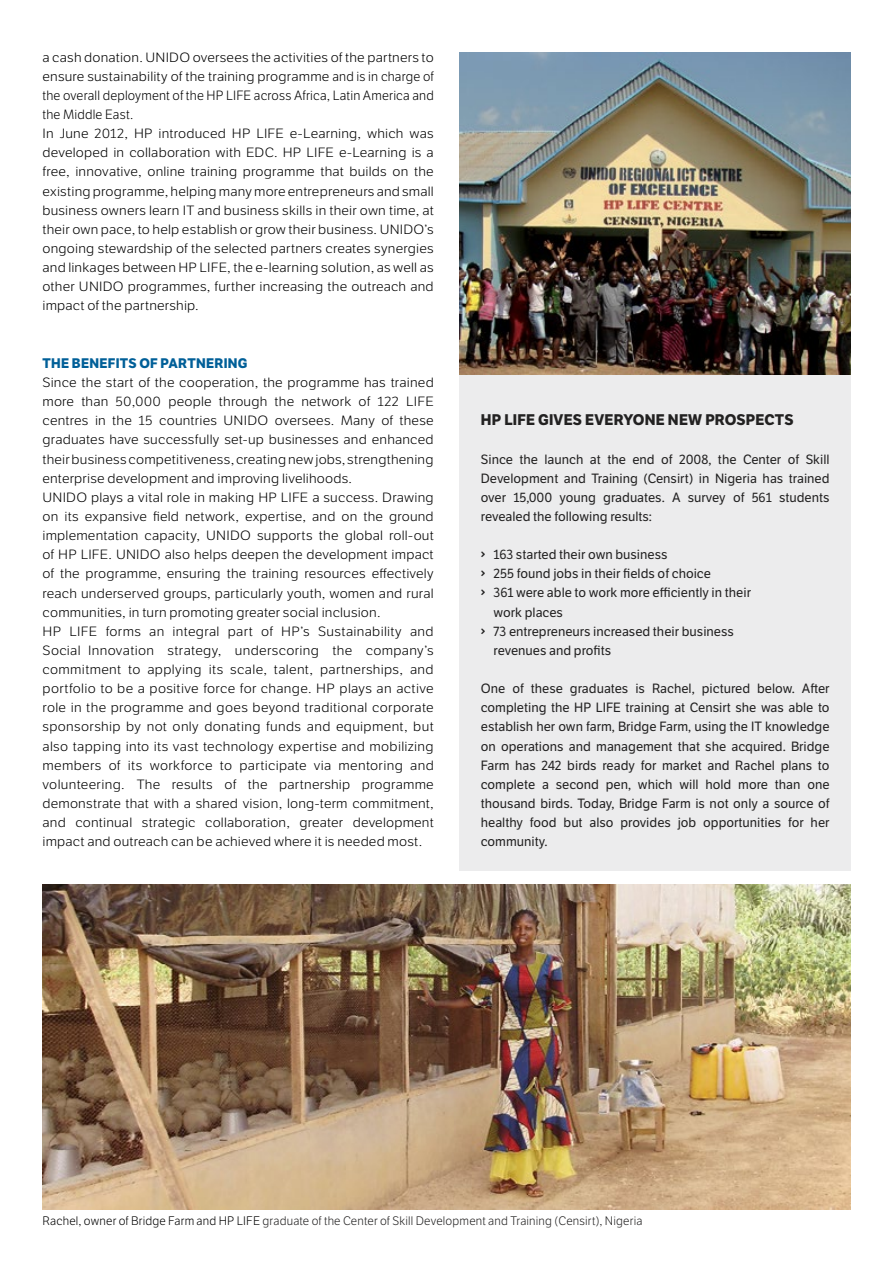
<style>
.page{position:relative;width:893px;height:1263px;background:#fff}
.page>*{position:absolute;margin:0;border:0;box-sizing:border-box;transform-origin:0 0}
.t1{font:700 15px "LFT Etica";letter-spacing:.015em;color:#222121}
.t2{font:700 13.5px "LFT Etica";letter-spacing:.025em;color:#005f98}
.t3{font:300 13.05px/19.2px "LFT Etica";letter-spacing:.015em;color:#000;scale:1.09 1}
.t4{font:13.05px/19.2px "LFT Etica";color:#222121;text-align:justify}
.t5{font:300 12px "LFT Etica";letter-spacing:.015em;color:#222121}
.s1{font-size:18px}
.s2{color:#000}
</style>
<div class="page">
<img style="left:460px;top:52px;width:390px;height:323px">
<img style="left:43px;top:884px;width:807px;height:326px">
<div style="left:460px;top:375px;width:391px;height:496px;background:#ececed"></div>
<p class="t3" style="left:43px;top:48px;width:360px">a cash donation. UNIDO oversees the activities of the partners to ensure sustainability of the training programme and is in charge of the overall deployment of the HP LIFE across Africa, Latin America and the Middle East.<br>In June 2012, HP introduced HP LIFE e-Learning, which was developed in collaboration with EDC. HP LIFE e-Learning is a free, innovative, online training programme that builds on the existing programme, helping many more entrepreneurs and small business owners learn IT and business skills in their own time, at their own pace, to help establish or grow their business. UNIDO’s ongoing stewardship of the selected partners creates synergies and linkages between HP LIFE, the e-learning solution, as well as other UNIDO programmes, further increasing the outreach and impact of the partnership.</p>
<p class="t2" style="left:43px;top:355px;width:206px">THE BENEFITS OF PARTNERING</p>
<p class="t3" style="left:43px;top:373px;width:360px">Since the start of the cooperation, the programme has trained more than 50,000 people through the network of 122 LIFE centres in the 15 countries UNIDO oversees. Many of these graduates have successfully set-up businesses and enhanced their business competitiveness, creating new jobs, strengthening enterprise development and improving livelihoods.<br>UNIDO plays a vital role in making HP LIFE a success. Drawing on its expansive field network, expertise, and on the ground implementation capacity, UNIDO supports the global roll-out of HP LIFE. UNIDO also helps deepen the development impact of the programme, ensuring the training resources effectively reach underserved groups, particularly youth, women and rural communities, in turn promoting greater social inclusion.<br>HP LIFE forms an integral part of HP’s Sustainability and Social Innovation strategy, underscoring the company’s commitment to applying its scale, talent, partnerships, and portfolio to be a positive force for change. HP plays an active role in the programme and goes beyond traditional corporate sponsorship by not only donating funds and equipment, but also tapping into its vast technology expertise and mobilizing members of its workforce to participate via mentoring and volunteering. The results of the partnership programme demonstrate that with a shared vision, long-term commitment, and continual strategic collaboration, greater development impact and outreach can be achieved where it is needed most.</p>
<p class="t1" style="left:481px;top:411px;width:32px">HP LIFE</p>
<p class="t1" style="left:538px;top:411px;width:257px">GIVES EVERYONE NEW PROSPECTS</p>
<p class="t4" style="left:481px;top:450px;width:350px">Since the launch at the end of 2008, the Center of Skill Development and Training (Censirt) in Nigeria has trained over 15,000 young graduates. A survey of 561 students revealed the following results:</p>
<p class="t4" style="left:481px;top:545px;width:188px"><span class="s1">›</span> 163 started their own business</p>
<p class="t4" style="left:481px;top:564px;width:231px"><span class="s1">›</span> 255 found jobs in their fields of choice</p>
<p class="t4" style="left:481px;top:583px;width:272px"><span class="s1">›</span> 361 were able to work more efficiently in their</p>
<p class="t4" style="left:494px;top:603px;width:71px">work places</p>
<p class="t4" style="left:481px;top:622px;width:254px"><span class="s1">›</span> 73 entrepreneurs increased their business</p>
<p class="t4" style="left:494px;top:641px;width:119px">revenues and profits</p>
<p class="t4" style="left:481px;top:679px;width:350px">One of these graduates is Rachel, pictured below. After completing the HP LIFE training at Censirt she was able to establish her own farm, Bridge Farm, using the IT knowledge on operations and management that she acquired. Bridge Farm has 242 birds ready for market and Rachel plans to complete a second pen, which will hold more than one thousand birds. Today, Bridge Farm is not only a source of healthy food but also provides job opportunities for her community.</p>
<p class="t5" style="left:43px;top:1214px;width:601px"><span class="s2">Rachel, owner of Bridge Farm and HP LIFE</span> graduate of the Center of Skill Development and Training (Censirt), Nigeria</p>
</div>
